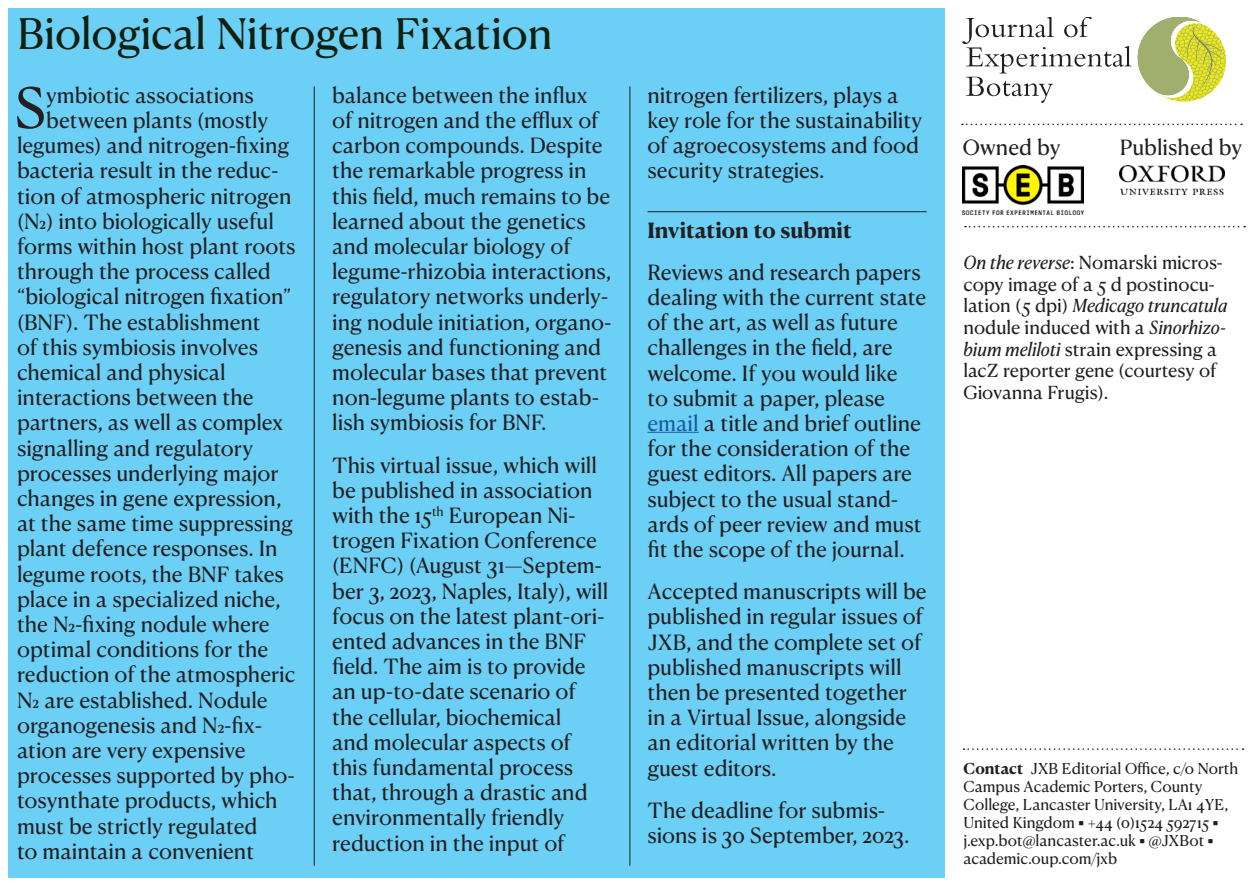
<style>
.page{position:relative;width:1259px;height:893px;background:#fff}
.page>*{position:absolute;margin:0;border:0;box-sizing:border-box;transform-origin:0 0}
.t1{font:55.5px "Canela Text";color:#231f20}
.t2{font:42px "Canela Text";letter-spacing:-.01em;color:#111f0f}
.t3{font:21px/25.2px "Canela Text";letter-spacing:-.005em;color:#231f20}
.t4{font:700 21px "Canela Text";letter-spacing:-.005em;color:#231f20}
.t5{font:18px/21.6px "Canela Text";letter-spacing:-.005em;color:#231f20}
.t6{font:15px/18px "Canela Text";letter-spacing:-.005em;color:#231f20}
.s1{color:#175d9e}
.s2{font-style:italic}
.s3{font-weight:700}
.s4{font-family:"Block Std"}
</style>
<div class="page">
<div style="left:8px;top:8px;width:936px;height:869px;background:#6bcff6"></div>
<svg style="left:1137px;top:17px;width:88px;height:85px"></svg>
<svg style="left:962px;top:17px;width:169px;height:86px"></svg>
<img style="left:1120px;top:165px;width:104px;height:30px">
<img style="left:962px;top:165px;width:122px;height:49px">
<svg style="left:962px;top:124px;width:280px;height:1px"></svg>
<svg style="left:965px;top:226px;width:280px;height:1px"></svg>
<svg style="left:963px;top:748px;width:280px;height:2px"></svg>
<hr style="left:647px;top:211px;width:279px;height:1px;background:#231f20">
<hr style="left:647px;top:432px;width:51px;height:1px;background:#175d9e">
<hr style="left:314px;top:86px;width:1px;height:780px;background:#231f20">
<hr style="left:629px;top:86px;width:1px;height:780px;background:#231f20">
<p class="t2" style="left:17px;top:-3px;width:537px">Biological Nitrogen Fixation</p>
<p class="t3" style="left:332px;top:80px;width:281px">balance between the influx of nitrogen and the efflux of carbon compounds. Despite the remarkable progress in this field, much remains to be learned about the genetics and molecular biology of legume-rhizobia interactions, regulatory networks underly&shy;ing nodule initiation, organo&shy;genesis and functioning and molecular bases that prevent non-legume plants to estab&shy;lish symbiosis for BNF.</p>
<p class="t3" style="left:332px;top:450px;width:278px">This virtual issue, which will be published in association with the 15<sup>th</sup> European Ni&shy;trogen Fixation Conference (ENFC) (August 31—Septem&shy;ber 3, 2023, Naples, Italy), will focus on the latest plant-ori&shy;ented advances in the BNF field. The aim is to provide an up-to-date scenario of the cellular, biochemical<br>and molecular aspects of this fundamental process that, through a drastic and environmentally friendly reduction in the input of</p>
<p class="t1" style="left:14px;top:59px;width:33px">S</p>
<p class="t3" style="left:46px;top:80px;width:209px">ymbiotic associations</p>
<p class="t3" style="left:46px;top:105px;width:224px">between plants (mostly</p>
<p class="t3" style="left:17px;top:130px;width:274px">legumes) and nitrogen-fixing</p>
<p class="t3" style="left:17px;top:156px;width:263px">bacteria result in the reduc-</p>
<p class="t3" style="left:17px;top:181px;width:276px">tion of atmospheric nitrogen</p>
<p class="t3" style="left:17px;top:206px;width:259px">(N2) into biologically useful</p>
<p class="t3" style="left:17px;top:231px;width:280px">forms within host plant roots</p>
<p class="t3" style="left:17px;top:256px;width:255px">through the process called</p>
<p class="t3" style="left:17px;top:282px;width:276px">“biological nitrogen fixation”</p>
<p class="t3" style="left:17px;top:307px;width:245px">(BNF). The establishment</p>
<p class="t3" style="left:17px;top:332px;width:242px">of this symbiosis involves</p>
<p class="t3" style="left:17px;top:357px;width:210px">chemical and physical</p>
<p class="t3" style="left:17px;top:382px;width:238px">interactions between the</p>
<p class="t3" style="left:17px;top:408px;width:268px">partners, as well as complex</p>
<p class="t3" style="left:17px;top:433px;width:238px">signalling and regulatory</p>
<p class="t3" style="left:17px;top:458px;width:263px">processes underlying major</p>
<p class="t3" style="left:17px;top:483px;width:266px">changes in gene expression,</p>
<p class="t3" style="left:17px;top:508px;width:277px">at the same time suppressing</p>
<p class="t3" style="left:17px;top:534px;width:262px">plant defence responses. In</p>
<p class="t3" style="left:17px;top:559px;width:268px">legume roots, the BNF takes</p>
<p class="t3" style="left:17px;top:584px;width:265px">place in a specialized niche,</p>
<p class="t3" style="left:17px;top:609px;width:254px">the N2-fixing nodule where</p>
<p class="t3" style="left:17px;top:634px;width:253px">optimal conditions for the</p>
<p class="t3" style="left:17px;top:660px;width:280px">reduction of the atmospheric</p>
<p class="t3" style="left:17px;top:685px;width:252px">N2 are established. Nodule</p>
<p class="t3" style="left:17px;top:710px;width:246px">organogenesis and N2-fix-</p>
<p class="t3" style="left:17px;top:735px;width:230px">ation are very expensive</p>
<p class="t3" style="left:17px;top:760px;width:279px">processes supported by pho-</p>
<p class="t3" style="left:17px;top:786px;width:262px">tosynthate products, which</p>
<p class="t3" style="left:17px;top:811px;width:242px">must be strictly regulated</p>
<p class="t3" style="left:17px;top:836px;width:239px">to maintain a convenient</p>
<p class="t3" style="left:647px;top:80px;width:276px">nitrogen fertilizers, plays a key role for the sustainability of agroecosystems and food security strategies.</p>
<p class="t4" style="left:647px;top:210px;width:206px">Invitation to submit</p>
<p class="t3" style="left:647px;top:257px;width:280px">Reviews and research papers dealing with the current state of the art, as well as future challenges in the field, are welcome. If you would like<br>to submit a paper, please <span class="s1">email</span> a title and brief outline for the consideration of the guest editors. All papers are subject to the usual stand&shy;ards of peer review and must fit the scope of the journal.</p>
<p class="t3" style="left:647px;top:576px;width:281px">Accepted manuscripts will be published in regular issues of<br>JXB, and the complete set of published manuscripts will then be presented together in a Virtual Issue, alongside an editorial written by the guest editors.</p>
<p class="t3" style="left:647px;top:795px;width:264px">The deadline for submis&shy;sions is 30 September, 2023.</p>
<p class="t3" style="left:962px;top:132px;width:99px">Owned by</p>
<p class="t3" style="left:1120px;top:132px;width:124px">Published by</p>
<p class="t5" style="left:963px;top:250px;width:265px"><span class="s2">On the reverse</span>: Nomarski micros&shy;copy image of a 5 d postinocu&shy;lation (5 dpi) <span class="s2">Medicago truncatula </span>nodule induced with a <span class="s2">Sinorhizo&shy;bium meliloti</span> strain expressing a lacZ reporter gene (courtesy of<br>Giovanna Frugis).</p>
<p class="t6" style="left:963px;top:758px;width:276px"><span class="s3">Contact</span> JXB Editorial Office, c/o North Campus Academic Porters, County College, Lancaster University, LA1 4YE, United Kingdom <span class="s4">•</span> +44 (0)1524 592715 <span class="s4">• </span>j.exp.bot@lancaster.ac.uk <span class="s4">•</span> @JXBot <span class="s4">• </span>academic.oup.com/jxb</p>
</div>
